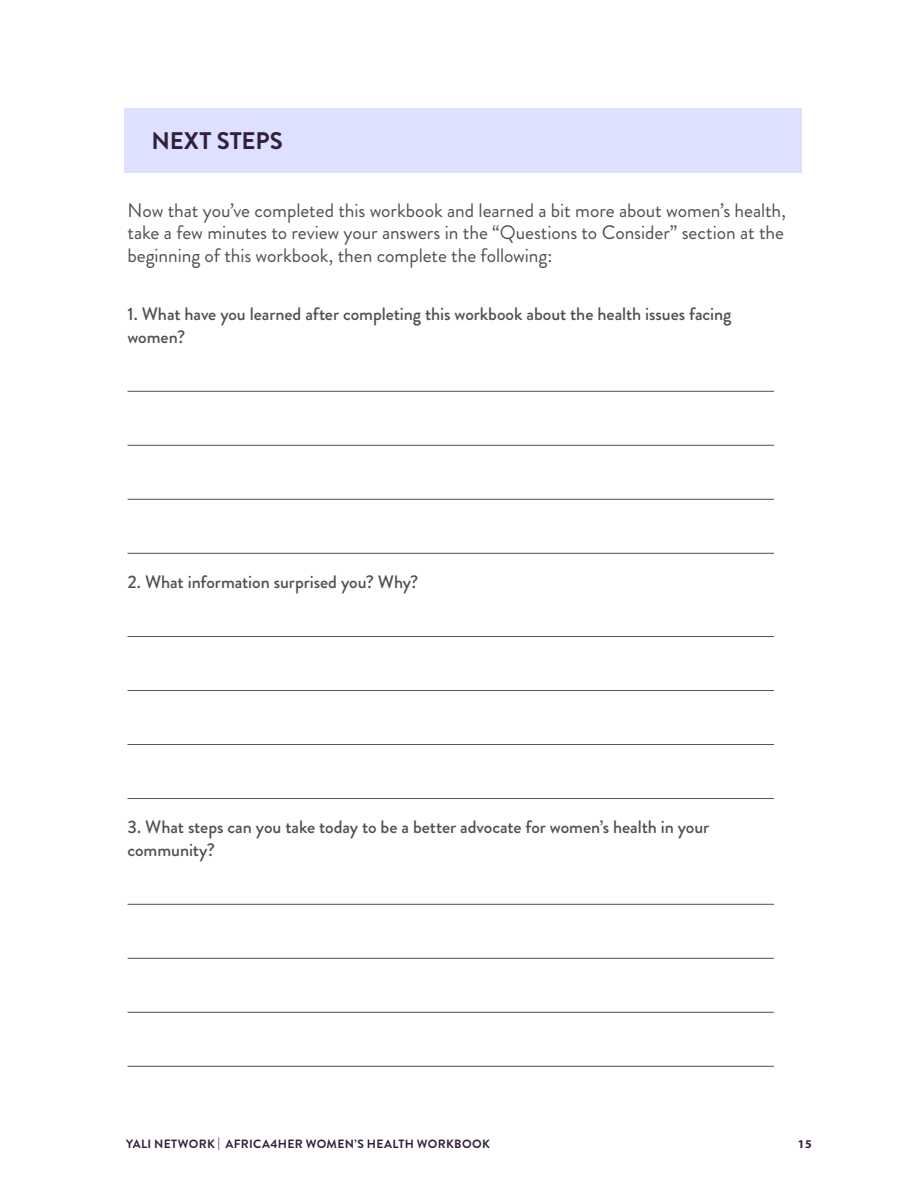
<style>
.page{position:relative;width:918px;height:1188px;background:#fff}
.page>*{position:absolute;margin:0;border:0;box-sizing:border-box;transform-origin:0 0}
.t1{font:700 24px "Brandon Grotesque";color:#33213b}
.t2{font:19.5px/22.5px "Brandon Grotesque";letter-spacing:-.005em;color:#50504f;text-align:justify}
.t3{font:500 18px/22.5px "Brandon Grotesque";letter-spacing:-.005em;color:#50504f}
.t4{font:700 12px "Brandon Grotesque";letter-spacing:.03em;color:#33213b}
.t5{font:700 12px "Myriad Pro";color:#33213b}
</style>
<div class="page">
<hr style="left:128px;top:391px;width:646px;height:1px;background:#50504f">
<hr style="left:128px;top:445px;width:646px;height:1px;background:#50504f">
<hr style="left:128px;top:499px;width:646px;height:1px;background:#50504f">
<hr style="left:128px;top:553px;width:646px;height:1px;background:#50504f">
<hr style="left:128px;top:636px;width:646px;height:1px;background:#50504f">
<hr style="left:128px;top:690px;width:646px;height:1px;background:#50504f">
<hr style="left:128px;top:744px;width:646px;height:1px;background:#50504f">
<hr style="left:128px;top:798px;width:646px;height:1px;background:#50504f">
<hr style="left:128px;top:904px;width:646px;height:1px;background:#50504f">
<hr style="left:128px;top:958px;width:646px;height:1px;background:#50504f">
<hr style="left:128px;top:1012px;width:646px;height:1px;background:#50504f">
<hr style="left:128px;top:1066px;width:646px;height:1px;background:#50504f">
<div style="left:124px;top:108px;width:678px;height:65px;background:#dee0ff"></div>
<p class="t1" style="left:152px;top:124px;width:133px">NEXT STEPS</p>
<p class="t2" style="left:128px;top:199px;width:660px">Now that you’ve completed this workbook and learned a bit more about women’s health, take a few minutes to review your answers in the “Questions to Consider” section at the beginning of this workbook, then complete the following:</p>
<p class="t3" style="left:128px;top:303px;width:606px">1. What have you learned after completing this workbook about the health issues facing women?</p>
<p class="t3" style="left:128px;top:571px;width:292px">2. What information surprised you? Why?</p>
<p class="t3" style="left:128px;top:816px;width:583px">3. What steps can you take today to be a better advocate for women’s health in your community?</p>
<p class="t4" style="left:126px;top:1135px;width:365px">YALI NETWORK | AFRICA4HER WOMEN’S HEALTH WORKBOOK</p>
<p class="t5" style="left:798px;top:1136px;width:15px">15</p>
</div>
